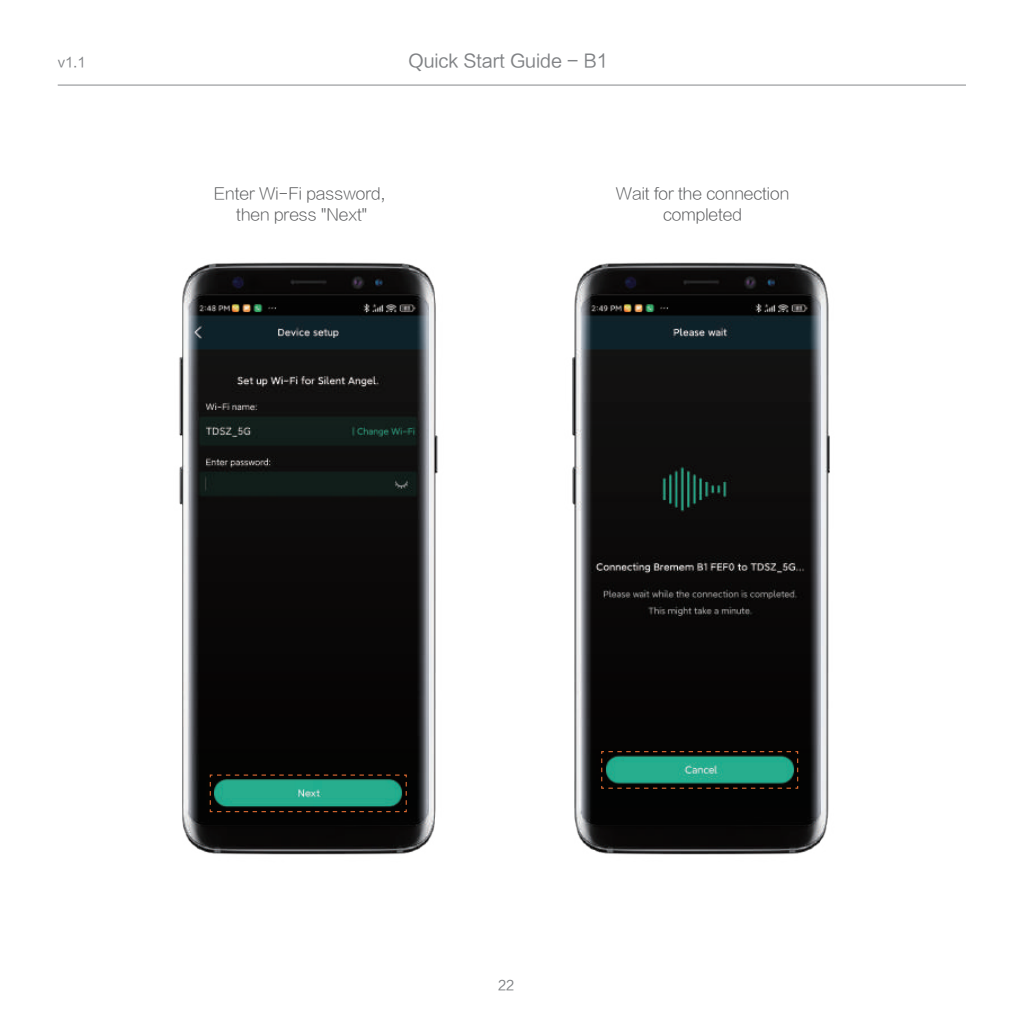
<style>
.page{position:relative;width:1021px;height:1021px;background:#fff}
.page>*{position:absolute;margin:0;border:0;box-sizing:border-box;transform-origin:0 0}
.t1{font:18px "FZLTHK GBK1 0";color:#808285}
.t2{font:15.75px/20.2px "FZLTXHJW GB1 0";color:#57585a;text-align:center}
.t3{font:13.5px "FZLTHK GBK1 0";color:#808285}
</style>
<div class="page">
<hr style="left:58px;top:84px;width:907px;height:2px;background:#939598">
<img style="left:572px;top:262px;width:258px;height:593px">
<img style="left:179px;top:262px;width:259px;height:593px">
<svg style="left:209px;top:774px;width:198px;height:38px;background:#22765f"></svg>
<svg style="left:600px;top:750px;width:198px;height:39px;background:#22735d"></svg>
<p class="t3" style="left:58px;top:55px;width:29px">v1.1</p>
<p class="t1" style="left:408px;top:51px;width:201px">Quick Start Guide - B1</p>
<p class="t2" style="left:214px;top:184px;width:173px">Enter Wi-Fi password, then press "Next"</p>
<p class="t2" style="left:616px;top:184px;width:175px">Wait for the connection completed</p>
<p class="t3" style="left:498px;top:977px;width:18px">22</p>
</div>
